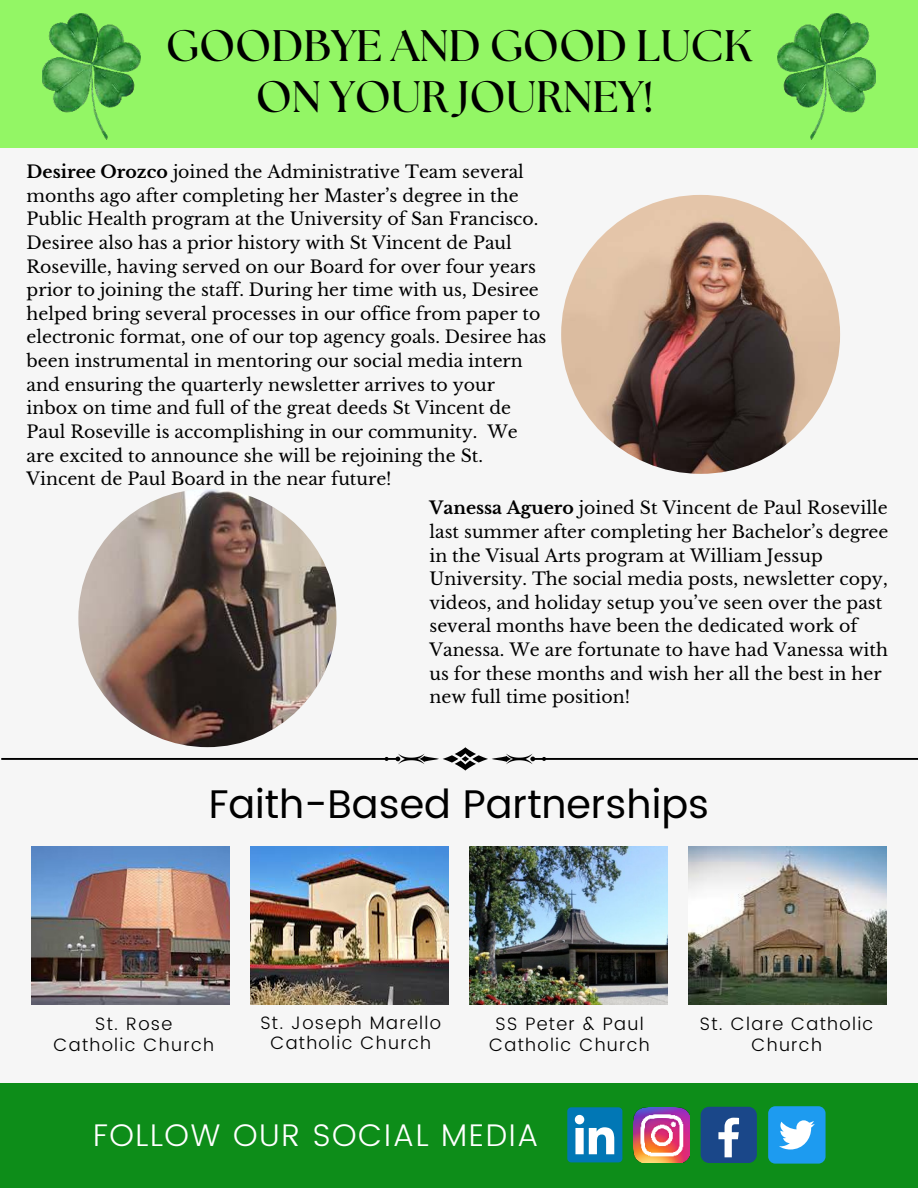
<style>
.page{position:relative;width:918px;height:1188px;background:#f6f6f6}
.page>*{position:absolute;margin:0;border:0;box-sizing:border-box;transform-origin:0 0}
.t1{font:700 44.1px/50.7px "The Seasons";color:#000;text-align:center}
.t2{font:39.9px "Poppins";color:#000}
.t3{font:300 31.35px "Poppins";letter-spacing:.05em;color:#fff}
.t4{font:300 18px/20.2px "Poppins";letter-spacing:.075em;color:#000;text-align:center}
.t5{font:17.4px/23.7px "Libre Baskerville";color:#000}
.s1{font-weight:700}
</style>
<div class="page">
<div style="left:0;top:1083px;width:918px;height:104px;background:#0d8d19"></div>
<img style="left:32px;top:847px;width:198px;height:157px">
<img style="left:634px;top:1107px;width:55px;height:55px">
<div style="left:567px;top:1107px;width:55px;height:55px;background:#0177b5;border-radius:4px"></div>
<svg style="left:575px;top:1115px;width:39px;height:39px"></svg>
<img style="left:251px;top:847px;width:198px;height:157px">
<img style="left:469px;top:847px;width:198px;height:157px">
<img style="left:688px;top:847px;width:198px;height:157px">
<div style="left:768px;top:1106px;width:58px;height:58px;background:#1d9bf0;border-radius:7px"></div>
<svg style="left:779px;top:1120px;width:36px;height:29px"></svg>
<div style="left:701px;top:1107px;width:56px;height:56px;background:#1a4789;border-radius:9px"></div>
<svg style="left:718px;top:1118px;width:21px;height:39px"></svg>
<svg style="left:1px;top:747px;width:917px;height:24px"></svg>
<div style="left:0;top:0;width:918px;height:148px;background:#93f665"></div>
<img style="left:43px;top:13px;width:98px;height:126px">
<img style="left:561px;top:195px;width:279px;height:279px;border-radius:50%">
<img style="left:78px;top:489px;width:258px;height:258px;border-radius:50%">
<img style="left:777px;top:13px;width:98px;height:126px">
<h1 class="t1" style="left:166px;top:20px;width:588px">GOODBYE AND GOOD LUCK<br>ON YOUR JOURNEY!</h1>
<p class="t5" style="left:27px;top:160px;width:521px"><span class="s1">Desiree Orozco</span> joined the Administrative Team several months ago after completing her Master’s degree in the Public Health program at the University of San Francisco.<br>Desiree also has a prior history with St Vincent de Paul Roseville, having served on our Board for over four years prior to joining the staff. During her time with us, Desiree helped bring several processes in our office from paper to electronic format, one of our top agency goals. Desiree has been instrumental in mentoring our social media intern and ensuring the quarterly newsletter arrives to your inbox on time and full of the great deeds St Vincent de Paul Roseville is accomplishing in our community. We are excited to announce she will be rejoining the St.<br>Vincent de Paul Board in the near future!</p>
<p class="t5" style="left:430px;top:496px;width:461px"><span class="s1">Vanessa Aguero</span> joined St Vincent de Paul Roseville last summer after completing her Bachelor’s degree in the Visual Arts program at William Jessup University. The social media posts, newsletter copy, videos, and holiday setup you’ve seen over the past several months have been the dedicated work of Vanessa. We are fortunate to have had Vanessa with us for these months and wish her all the best in her new full time position!</p>
<h2 class="t2" style="left:209px;top:775px;width:502px">Faith-Based Partnerships</h2>
<p class="t4" style="left:53px;top:1015px;width:162px">St. Rose<br>Catholic Church</p>
<p class="t4" style="left:260px;top:1013px;width:182px">St. Joseph Marello<br>Catholic Church</p>
<p class="t4" style="left:489px;top:1015px;width:162px">SS Peter &amp; Paul<br>Catholic Church</p>
<p class="t4" style="left:700px;top:1015px;width:175px">St. Clare Catholic<br>Church</p>
<h3 class="t3" style="left:93px;top:1113px;width:447px">FOLLOW OUR SOCIAL MEDIA</h3>
</div>
